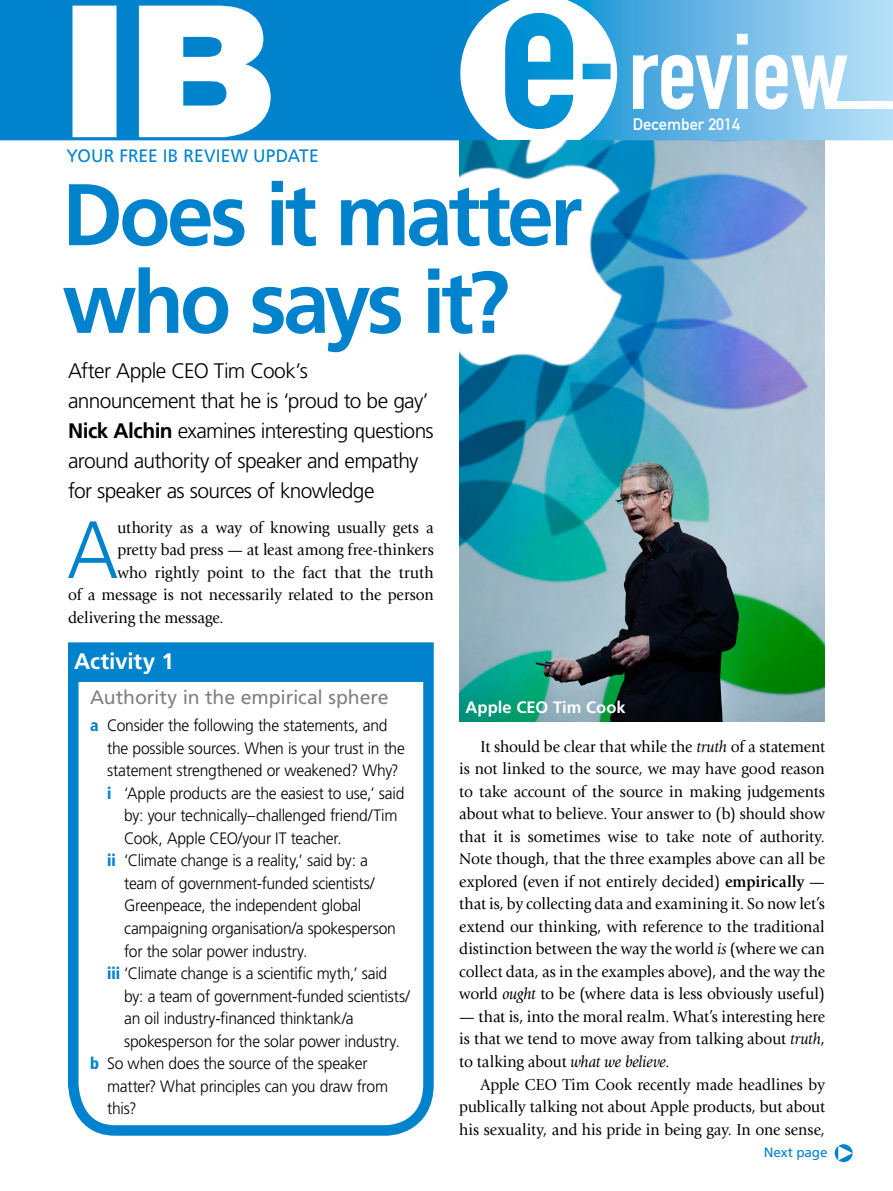
<style>
.page{position:relative;width:893px;height:1191px;background:#fff}
.page>*{position:absolute;margin:0;border:0;box-sizing:border-box;transform-origin:0 0}
.t1{font:105.3px "DIN Engschrift Std";color:#fff}
.t2{font:700 87.3px/87.6px "Frutiger LT Std";letter-spacing:-.045em;color:#0083cc;scale:.96 1}
.t3{font:300 81px "Frutiger LT Std";color:#0083cc;scale:.95 1}
.t4{font:700 22.5px "Frutiger LT Std";letter-spacing:-.005em;color:#fff}
.t5{font:300 21px/30px "Frutiger LT Std";letter-spacing:-.03em;color:#000}
.t6{font:19.5px "Frutiger LT Std";letter-spacing:-.005em;color:#818084}
.t7{font:18px "Frutiger LT Std";letter-spacing:.005em;color:#0083cc;scale:.96 1}
.t8{font:16.5px/22.5px "Giovanni Std";letter-spacing:-.005em;color:#000;text-align:justify;scale:.95 1}
.t9{font:300 16.5px "Frutiger LT Std";letter-spacing:-.015em;color:#000;scale:.95 1}
.t10{font:700 16.5px "Frutiger LT Std";letter-spacing:.005em;color:#fff}
.t11{font:16.5px "DIN Mittelschrift Std";color:#fff}
.t12{font:13.5px "Frutiger";letter-spacing:-.01em;color:#0083cc}
.s1{font-weight:700}
.s2{font-weight:900;font-stretch:condensed;color:#0083cc}
.s3{font-style:italic}
</style>
<div class="page">
<img style="left:459px;top:141px;width:366px;height:580px">
<svg style="left:567px;top:0;width:326px;height:140px;background:#81c3ea"></svg>
<svg style="left:0;top:0;width:510px;height:140px;background:#1b90d1"></svg>
<svg style="left:505px;top:13px;width:68px;height:116px"></svg>
<div style="left:825px;top:101px;width:68px;height:8px;background:#fff"></div>
<img style="left:68px;top:0;width:205px;height:140px">
<svg style="left:835px;top:1144px;width:18px;height:18px"></svg>
<svg style="left:68px;top:642px;width:366px;height:494px"></svg>
<div style="left:74px;top:652px;width:353px;height:30px;background:#0083cc"></div>
<p class="t7" style="left:67px;top:145px;width:264px">YOUR FREE IB REVIEW UPDATE</p>
<h2 class="t2" style="left:62px;top:171px;width:543px">Does it matter who says it?</h2>
<p class="t5" style="left:68px;top:356px;width:367px">After Apple CEO Tim Cook’s announcement that he is ‘proud to be gay’ <span class="s1">Nick Alchin</span> examines interesting questions around authority of speaker and empathy for speaker as sources of knowledge</p>
<h1 class="t1" style="left:628px;top:10px;width:221px">review</h1>
<p class="t11" style="left:633px;top:115px;width:109px">December 2014</p>
<h3 class="t3" style="left:67px;top:504px;width:56px">A</h3>
<p class="t8" style="left:118px;top:516px;width:334px">uthority as a way of knowing usually gets a</p>
<p class="t8" style="left:118px;top:539px;width:334px">pretty bad press — at least among free-thinkers</p>
<p class="t8" style="left:118px;top:561px;width:334px">who rightly point to the fact that the truth</p>
<p class="t8" style="left:68px;top:584px;width:386px">of a message is not necessarily related to the person</p>
<p class="t8" style="left:68px;top:606px;width:165px">delivering the message.</p>
<h3 class="t4" style="left:74px;top:648px;width:101px">Activity 1</h3>
<p class="t6" style="left:90px;top:686px;width:300px">Authority in the empirical sphere</p>
<p class="t9" style="left:90px;top:716px;width:315px"><span class="s2">a</span> Consider the following the statements, and</p>
<p class="t9" style="left:107px;top:739px;width:315px">the possible sources. When is your trust in the</p>
<p class="t9" style="left:107px;top:761px;width:308px">statement strengthened or weakened? Why?</p>
<p class="t9" style="left:107px;top:784px;width:314px"><span class="s2">i</span> ‘Apple products are the easiest to use,’ said</p>
<p class="t9" style="left:124px;top:806px;width:289px">by: your technically–challenged friend/Tim</p>
<p class="t9" style="left:124px;top:829px;width:231px">Cook, Apple CEO/your IT teacher.</p>
<p class="t9" style="left:107px;top:851px;width:276px"><span class="s2">ii</span> ‘Climate change is a reality,’ said by: a</p>
<p class="t9" style="left:124px;top:874px;width:265px">team of government-funded scientists/</p>
<p class="t9" style="left:124px;top:896px;width:251px">Greenpeace, the independent global</p>
<p class="t9" style="left:124px;top:919px;width:288px">campaigning organisation/a spokesperson</p>
<p class="t9" style="left:124px;top:941px;width:195px">for the solar power industry.</p>
<p class="t9" style="left:107px;top:964px;width:296px"><span class="s2">iii</span> ‘Climate change is a scientific myth,’ said</p>
<p class="t9" style="left:124px;top:986px;width:302px">by: a team of government-funded scientists/</p>
<p class="t9" style="left:124px;top:1009px;width:243px">an oil industry-financed thinktank/a</p>
<p class="t9" style="left:124px;top:1031px;width:292px">spokesperson for the solar power industry.</p>
<p class="t9" style="left:90px;top:1054px;width:294px"><span class="s2">b</span> So when does the source of the speaker</p>
<p class="t9" style="left:107px;top:1076px;width:297px">matter? What principles can you draw from</p>
<p class="t9" style="left:107px;top:1099px;width:32px">this?</p>
<p class="t10" style="left:466px;top:698px;width:161px">Apple CEO Tim Cook</p>
<p class="t8" style="left:459px;top:735px;width:386px;text-indent:21px">It should be clear that while the <span class="s3">truth</span> of a statement is not linked to the source, we may have good reason to take account of the source in making judgements about what to believe. Your answer to (b) should show that it is sometimes wise to take note of authority.<br>Note though, that the three examples above can all be explored (even if not entirely decided) <span class="s1">empirically</span> — that is, by collecting data and examining it. So now let’s extend our thinking, with reference to the traditional distinction between the way the world <span class="s3">is</span> (where we can collect data, as in the examples above), and the way the world <span class="s3">ought</span> to be (where data is less obviously useful)</p>
<p class="t8" style="left:459px;top:1005px;width:386px">— that is, into the moral realm. What’s interesting here is that we tend to move away from talking about <span class="s3">truth</span>, to talking about <span class="s3">what we believe</span>.</p>
<p class="t8" style="left:459px;top:1073px;width:386px;text-indent:21px">Apple CEO Tim Cook recently made headlines by publically talking not about Apple products, but about his sexuality, and his pride in being gay. In one sense,</p>
<p class="t12" style="left:764px;top:1144px;width:65px">Next page</p>
</div>
